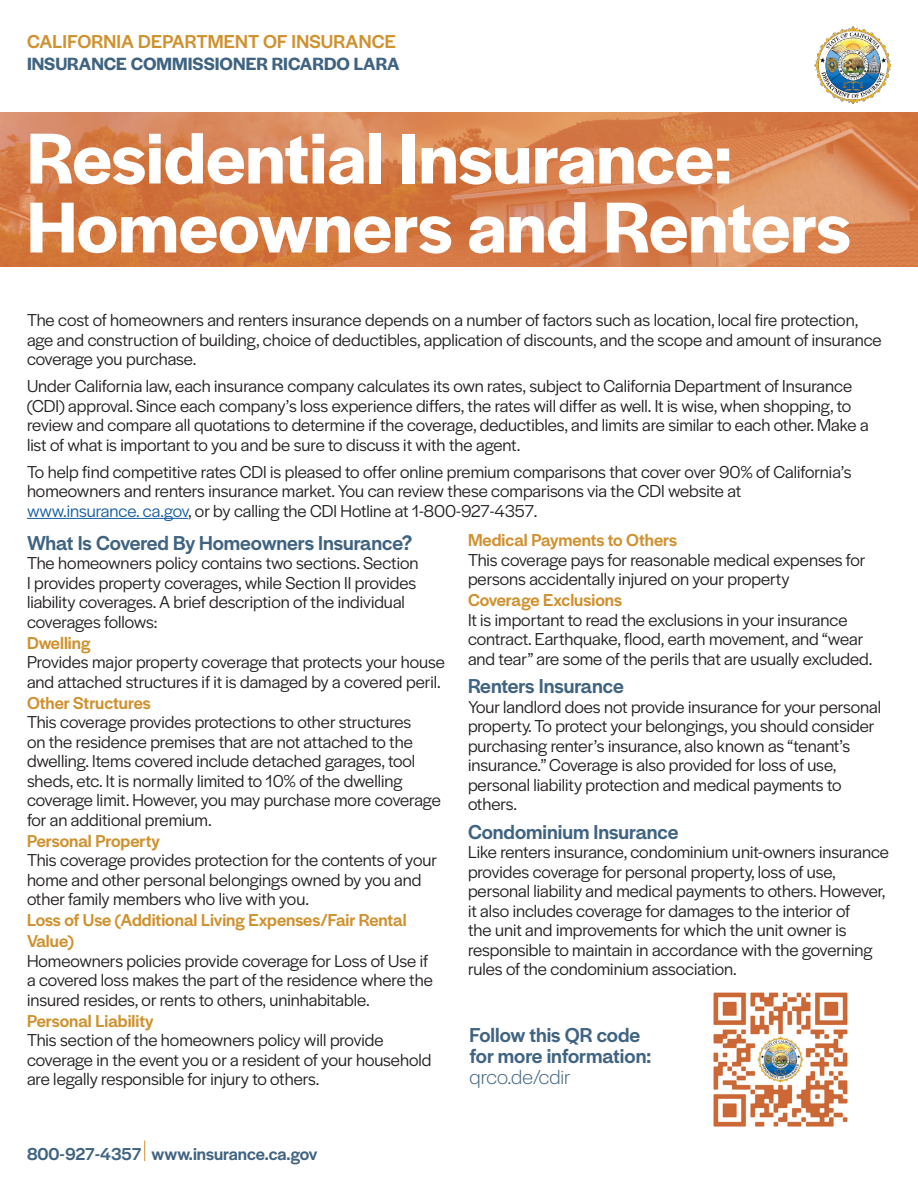
<style>
.page{position:relative;width:918px;height:1188px;background:#fff}
.page>*{position:absolute;margin:0;border:0;box-sizing:border-box;transform-origin:0 0}
.t1{font:600 75px "Halyard Display";color:#fff}
.t2{font:500 21px/21px "Halyard Display";color:#3f6381}
.t3{font:300 21px "Halyard Display";color:#3f6381}
.t4{font:500 19.5px "Halyard Display";letter-spacing:.01em;color:#cf912e}
.t5{font:600 18.45px "Halyard Display";color:#3f6381}
.body{font:18px/19.5px "Halyard Display";color:#231f20}
.Paragraph_Style_2{font:500 18px/21px "Halyard Display";color:#cf912e}
.body-2{font:500 18px "Halyard Display";color:#3f6381}
.s1{color:#175d9e}
</style>
<div class="page">
<img style="left:814px;top:27px;width:77px;height:77px">
<hr style="left:27px;top:518px;width:161px;height:1px;background:#175d9e">
<img style="left:713px;top:992px;width:135px;height:135px">
<svg style="left:144px;top:1140px;width:1px;height:21px"></svg>
<img style="left:0;top:112px;width:918px;height:155px">
<p class="t4" style="left:27px;top:28px;width:370px">CALIFORNIA DEPARTMENT OF INSURANCE</p>
<p class="t5" style="left:27px;top:51px;width:374px">INSURANCE COMMISSIONER RICARDO LARA</p>
<p class="t1" style="left:27px;top:105px;width:707px">Residential Insurance:</p>
<p class="t1" style="left:27px;top:174px;width:825px">Homeowners and Renters</p>
<p class="body" style="left:27px;top:309px;width:856px">The cost of homeowners and renters insurance depends on a number of factors such as location, local fire protection, age and construction of building, choice of deductibles, application of discounts, and the scope and amount of insurance coverage you purchase.</p>
<p class="body" style="left:27px;top:375px;width:843px">Under California law, each insurance company calculates its own rates, subject to California Department of Insurance (CDI) approval. Since each company’s loss experience differs, the rates will differ as well. It is wise, when shopping, to review and compare all quotations to determine if the coverage, deductibles, and limits are similar to each other. Make a list of what is important to you and be sure to discuss it with the agent.</p>
<p class="body" style="left:27px;top:461px;width:826px">To help find competitive rates CDI is pleased to offer online premium comparisons that cover over 90% of California’s homeowners and renters insurance market. You can review these comparisons via the CDI website at</p>
<p class="body" style="left:27px;top:500px;width:512px"><span class="s1">www.insurance. ca.gov</span>, or by calling the CDI Hotline at 1-800-927-4357.</p>
<p class="t2" style="left:27px;top:531px;width:387px">What Is Covered By Homeowners Insurance?</p>
<p class="body" style="left:27px;top:552px;width:393px">The homeowners policy contains two sections. Section I provides property coverages, while Section II provides liability coverages. A brief description of the individual coverages follows:</p>
<p class="Paragraph_Style_2" style="left:27px;top:631px;width:65px">Dwelling</p>
<p class="body" style="left:27px;top:651px;width:419px">Provides major property coverage that protects your house and attached structures if it is damaged by a covered peril.</p>
<p class="Paragraph_Style_2" style="left:27px;top:691px;width:125px">Other Structures</p>
<p class="body" style="left:27px;top:711px;width:415px">This coverage provides protections to other structures<br>on the residence premises that are not attached to the dwelling. Items covered include detached garages, tool sheds, etc. It is normally limited to 10% of the dwelling coverage limit. However, you may purchase more coverage for an additional premium.</p>
<p class="Paragraph_Style_2" style="left:27px;top:829px;width:135px">Personal Property</p>
<p class="body" style="left:27px;top:849px;width:412px">This coverage provides protection for the contents of your home and other personal belongings owned by you and other family members who live with you.</p>
<p class="Paragraph_Style_2" style="left:27px;top:909px;width:381px">Loss of Use (Additional Living Expenses/Fair Rental<br>Value)</p>
<p class="body" style="left:27px;top:950px;width:407px">Homeowners policies provide coverage for Loss of Use if a covered loss makes the part of the residence where the insured resides, or rents to others, uninhabitable.</p>
<p class="Paragraph_Style_2" style="left:27px;top:1009px;width:128px">Personal Liability</p>
<p class="body" style="left:27px;top:1029px;width:406px">This section of the homeowners policy will provide coverage in the event you or a resident of your household are legally responsible for injury to others.</p>
<p class="Paragraph_Style_2" style="left:468px;top:529px;width:211px">Medical Payments to Others</p>
<p class="body" style="left:468px;top:549px;width:399px">This coverage pays for reasonable medical expenses for persons accidentally injured on your property</p>
<p class="Paragraph_Style_2" style="left:468px;top:589px;width:156px">Coverage Exclusions</p>
<p class="body" style="left:468px;top:609px;width:406px">It is important to read the exclusions in your insurance contract. Earthquake, flood, earth movement, and “wear and tear” are some of the perils that are usually excluded.</p>
<p class="t2" style="left:468px;top:675px;width:157px">Renters Insurance</p>
<p class="body" style="left:468px;top:696px;width:415px">Your landlord does not provide insurance for your personal property. To protect your belongings, you should consider purchasing renter’s insurance, also known as “tenant’s insurance.” Coverage is also provided for loss of use, personal liability protection and medical payments to others.</p>
<p class="t2" style="left:468px;top:820px;width:212px">Condominium Insurance</p>
<p class="body" style="left:468px;top:842px;width:423px">Like renters insurance, condominium unit-owners insurance provides coverage for personal property, loss of use, personal liability and medical payments to others. However, it also includes coverage for damages to the interior of<br>the unit and improvements for which the unit owner is responsible to maintain in accordance with the governing rules of the condominium association.</p>
<p class="t2" style="left:470px;top:1024px;width:183px">Follow this QR code for more information:</p>
<p class="t3" style="left:470px;top:1062px;width:103px">qrco.de/cdir</p>
<p class="body-2" style="left:27px;top:1141px;width:292px">800-927-4357 www.insurance.ca.gov</p>
</div>
